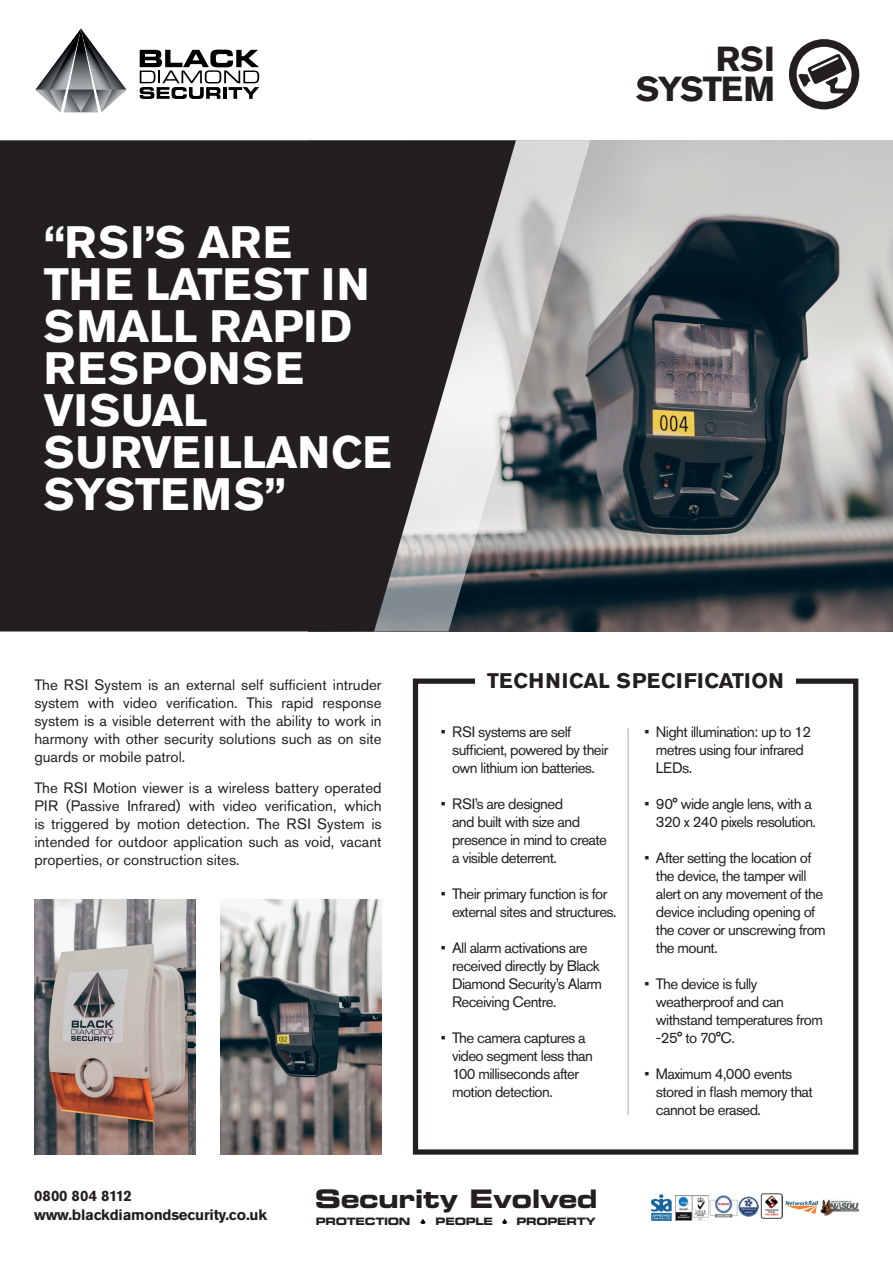
<style>
.page{position:relative;width:893px;height:1263px;background:#fff}
.page>*{position:absolute;margin:0;border:0;box-sizing:border-box;transform-origin:0 0}
.t1{font:700 45px/42px "Akzidenz Grotesk Std";letter-spacing:-.005em;color:#fff}
.t2{font:700 34.5px/30px "Akzidenz Grotesk Std";letter-spacing:-.035em;color:#231f20;text-align:right}
.t3{font:25.5px "Eurostile Bold Extended Two";letter-spacing:-.02em;color:#231f20}
.t4{font:700 21px "Akzidenz Grotesk Std";letter-spacing:.015em;color:#231f20}
.t5{font:15px/18px "Akzidenz Grotesk Std";letter-spacing:-.04em;color:#231f20}
.t6{font:700 15px "Akzidenz Grotesk Std";letter-spacing:-.015em;color:#231f20}
.t7{font:10.2px "Eurostile Bold Extended Two";letter-spacing:-.03em;color:#231f20}
</style>
<div class="page">
<svg style="left:36px;top:28px;width:90px;height:84px"></svg>
<svg style="left:140px;top:50px;width:119px;height:49px"></svg>
<svg style="left:789px;top:39px;width:70px;height:70px"></svg>
<img style="left:590px;top:140px;width:303px;height:491px">
<svg style="left:516px;top:140px;width:74px;height:491px;background:#818587"></svg>
<svg style="left:0;top:140px;width:516px;height:491px;background:#373435"></svg>
<div style="left:413px;top:678px;width:445px;height:477px;border:5px solid #231f20"></div>
<div style="left:475px;top:662px;width:321px;height:35px;background:#fff"></div>
<hr style="left:627px;top:728px;width:2px;height:387px;background:#c7c8ca">
<img style="left:34px;top:899px;width:162px;height:256px">
<img style="left:220px;top:899px;width:162px;height:256px">
<img style="left:650px;top:1195px;width:22px;height:25px">
<img style="left:675px;top:1195px;width:33px;height:25px">
<img style="left:739px;top:1196px;width:20px;height:20px">
<img style="left:761px;top:1194px;width:22px;height:25px">
<img style="left:820px;top:1200px;width:39px;height:15px">
<img style="left:709px;top:1196px;width:28px;height:21px">
<img style="left:786px;top:1202px;width:31px;height:11px">
<svg style="left:420px;top:1219px;width:6px;height:5px"></svg>
<svg style="left:502px;top:1219px;width:5px;height:5px"></svg>
<h1 class="t1" style="left:44px;top:221px;width:349px">“RSI’S ARE<br>THE LATEST IN<br>SMALL RAPID<br>RESPONSE<br>VISUAL<br>SURVEILLANCE<br>SYSTEMS”</h1>
<h2 class="t2" style="left:636px;top:44px;width:141px">RSI<br>SYSTEM</h2>
<p class="t5" style="left:34px;top:676px;width:349px;text-align:justify">The RSI System is an external self sufficient intruder system with video verification. This rapid response system is a visible deterrent with the ability to work in harmony with other security solutions such as on site guards or mobile patrol.</p>
<p class="t5" style="left:34px;top:778px;width:349px;text-align:justify">The RSI Motion viewer is a wireless battery operated PIR (Passive Infrared) with video verification, which is triggered by motion detection. The RSI System is intended for outdoor application such as void, vacant properties, or construction sites.</p>
<h3 class="t4" style="left:487px;top:669px;width:298px">TECHNICAL SPECIFICATION</h3>
<p class="t5" style="left:452px;top:723px;width:158px;text-indent:-11px">• RSI systems are self sufficient, powered by their own lithium ion batteries.</p>
<p class="t5" style="left:452px;top:795px;width:157px;text-indent:-11px">• RSI’s are designed<br>and built with size and presence in mind to create a visible deterrent.</p>
<p class="t5" style="left:452px;top:885px;width:166px;text-indent:-11px">• Their primary function is for external sites and structures.</p>
<p class="t5" style="left:452px;top:939px;width:151px;text-indent:-11px">• All alarm activations are received directly by Black<br>Diamond Security’s Alarm<br>Receiving Centre.</p>
<p class="t5" style="left:452px;top:1029px;width:142px;text-indent:-11px">• The camera captures a video segment less than<br>100 milliseconds after motion detection.</p>
<p class="t5" style="left:656px;top:723px;width:157px;text-indent:-11px">• Night illumination: up to 12 metres using four infrared<br>LEDs.</p>
<p class="t5" style="left:645px;top:795px;width:173px;text-align:right">• 90° wide angle lens, with a<br>320 x 240 pixels resolution.</p>
<p class="t5" style="left:656px;top:849px;width:171px;text-indent:-11px">• After setting the location of the device, the tamper will alert on any movement of the device including opening of the cover or unscrewing from the mount.</p>
<p class="t5" style="left:656px;top:975px;width:168px;text-indent:-11px">• The device is fully weatherproof and can withstand temperatures from -25° to 70°C.</p>
<p class="t5" style="left:656px;top:1065px;width:158px;text-indent:-11px">• Maximum 4,000 events stored in flash memory that cannot be erased.</p>
<p class="t6" style="left:34px;top:1187px;width:99px">0800 804 8112</p>
<h3 class="t3" style="left:315px;top:1180px;width:284px">Security Evolved</h3>
<p class="t7" style="left:316px;top:1214px;width:96px">PROTECTION</p>
<p class="t7" style="left:436px;top:1214px;width:59px">PEOPLE</p>
<p class="t7" style="left:516px;top:1214px;width:81px">PROPERTY</p>
<p class="t6" style="left:34px;top:1206px;width:235px">www.blackdiamondsecurity.co.uk</p>
</div>
